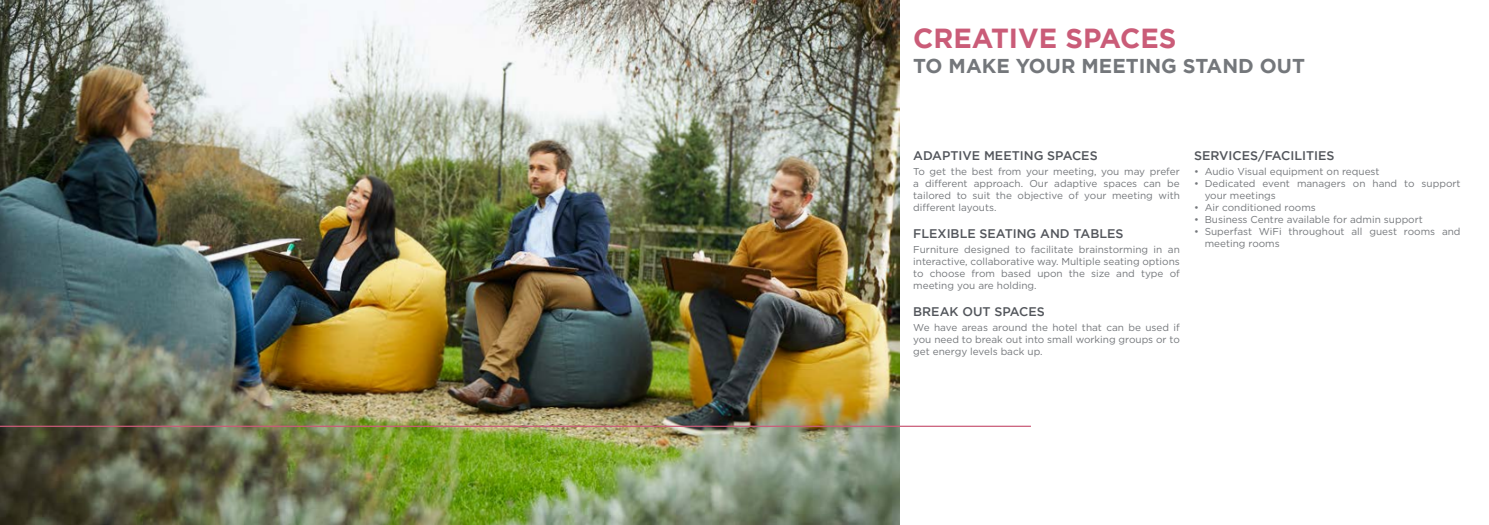
<style>
.page{position:relative;width:1489px;height:525px;background:#fff}
.page>*{position:absolute;margin:0;border:0;box-sizing:border-box;transform-origin:0 0}
.t1{font:700 27.5px "Gotham";color:#ca5c78}
.t2{font:700 20px "Gotham";color:#74777b}
.t3{font:500 12.5px "Gotham";color:#52555b}
.t4{font:10px/12px "Gotham HTF";color:#74777b;text-align:justify}
</style>
<div class="page">
<img style="left:0;top:0;width:899px;height:524px">
<hr style="left:0;top:425px;width:1030px;height:1px;background:#ca5c78">
<h1 class="t1" style="left:913px;top:23px;width:265px">CREATIVE SPACES</h1>
<h2 class="t2" style="left:913px;top:54px;width:393px">TO MAKE YOUR MEETING STAND OUT</h2>
<p class="t3" style="left:913px;top:148px;width:186px">ADAPTIVE MEETING SPACES</p>
<p class="t4" style="left:913px;top:165px;width:268px">To get the best from your meeting, you may prefer a different approach. Our adaptive spaces can be tailored to suit the objective of your meeting with different layouts.</p>
<p class="t3" style="left:913px;top:226px;width:212px">FLEXIBLE SEATING AND TABLES</p>
<p class="t4" style="left:913px;top:243px;width:268px">Furniture designed to facilitate brainstorming in an interactive, collaborative way. Multiple seating options to choose from based upon the size and type of meeting you are holding.</p>
<p class="t3" style="left:913px;top:304px;width:133px">BREAK OUT SPACES</p>
<p class="t4" style="left:913px;top:321px;width:268px">We have areas around the hotel that can be used if you need to break out into small working groups or to get energy levels back up.</p>
<p class="t3" style="left:1193px;top:148px;width:142px">SERVICES/FACILITIES</p>
<p class="t4" style="left:1193px;top:165px;width:187px">• Audio Visual equipment on request</p>
<p class="t4" style="left:1204px;top:177px;width:257px;text-indent:-11px">• Dedicated event managers on hand to support your meetings</p>
<p class="t4" style="left:1193px;top:201px;width:123px">• Air conditioned rooms</p>
<p class="t4" style="left:1193px;top:213px;width:230px">• Business Centre available for admin support</p>
<p class="t4" style="left:1204px;top:225px;width:257px;text-indent:-11px">• Superfast WiFi throughout all guest rooms and meeting rooms</p>
</div>
